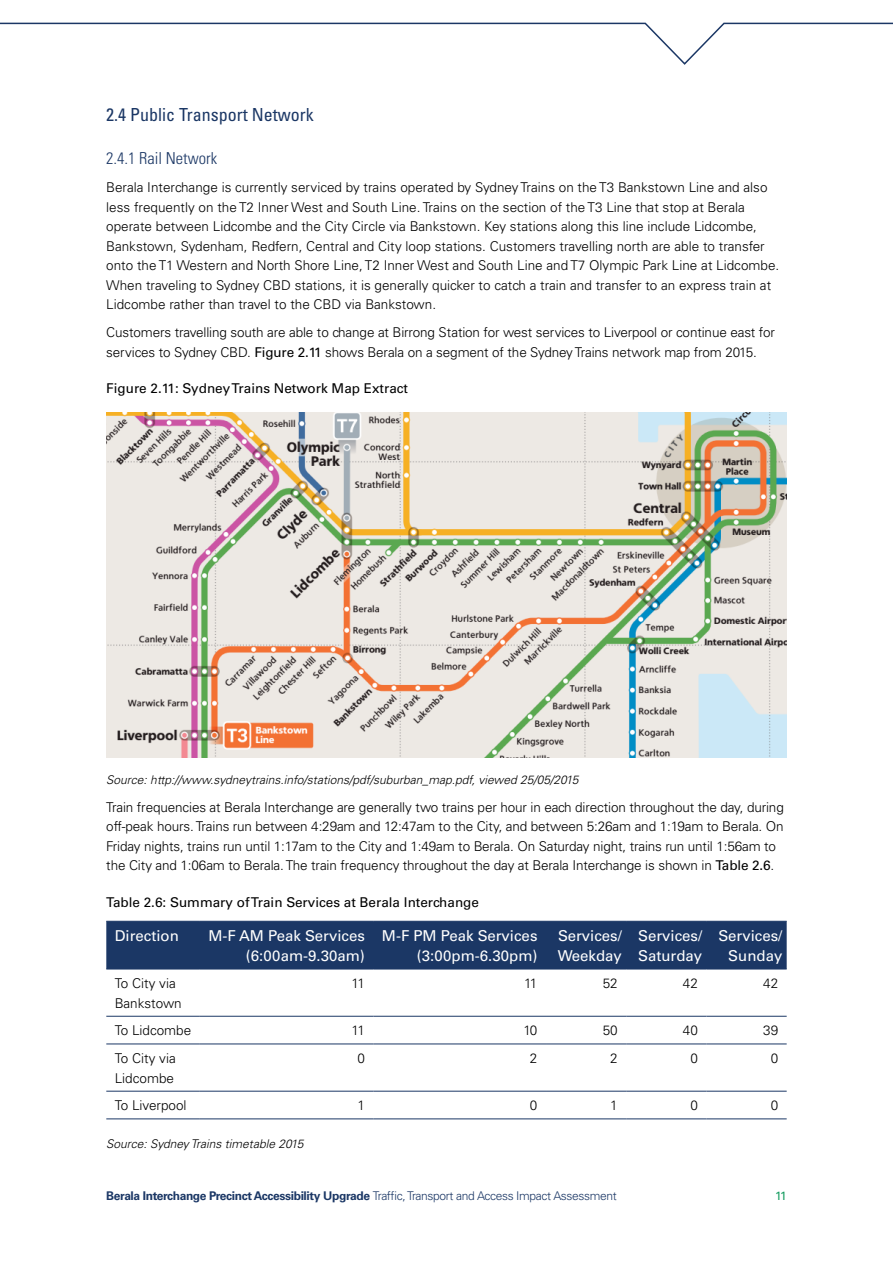
<style>
.page{position:relative;width:893px;height:1263px;background:#fff}
.page>*{position:absolute;margin:0;border:0;box-sizing:border-box;transform-origin:0 0}
.t1{font:condensed 18px "Univers";color:#1b3765}
.t2{font:300 condensed 16.5px "Univers";color:#1b3765}
.table_heading{font:15px/19.5px "Univers";color:#fff;text-align:right}
.TfNSW_body_text{font:300 13.5px/19.5px "Univers";color:#000}
.table_header{font:13.5px "Univers";color:#000}
.TfNSW_body_text-2{font:italic 300 12px "Univers";color:#000}
.t3{font:700 12px "Univers";letter-spacing:-.03em;color:#1b3765}
.t4{font:12px "Univers";color:#159c60}
.s1{font-weight:400}
.s2{font-weight:300}
</style>
<div class="page">
<svg style="left:0;top:22px;width:893px;height:43px"></svg>
<img style="left:106px;top:413px;width:681px;height:345px">
<div style="left:106px;top:922px;width:681px;height:47px;background:#1b3765"></div>
<hr style="left:106px;top:1016px;width:94px;height:1px;background:#1b3765">
<hr style="left:200px;top:1016px;width:173px;height:1px;background:#1b3765">
<hr style="left:373px;top:1016px;width:173px;height:1px;background:#1b3765">
<hr style="left:546px;top:1016px;width:80px;height:1px;background:#1b3765">
<hr style="left:626px;top:1016px;width:80px;height:1px;background:#1b3765">
<hr style="left:706px;top:1016px;width:81px;height:1px;background:#1b3765">
<hr style="left:106px;top:1044px;width:94px;height:1px;background:#1b3765">
<hr style="left:200px;top:1044px;width:173px;height:1px;background:#1b3765">
<hr style="left:373px;top:1044px;width:173px;height:1px;background:#1b3765">
<hr style="left:546px;top:1044px;width:80px;height:1px;background:#1b3765">
<hr style="left:626px;top:1044px;width:80px;height:1px;background:#1b3765">
<hr style="left:706px;top:1044px;width:81px;height:1px;background:#1b3765">
<hr style="left:106px;top:1091px;width:94px;height:1px;background:#1b3765">
<hr style="left:200px;top:1091px;width:173px;height:1px;background:#1b3765">
<hr style="left:373px;top:1091px;width:173px;height:1px;background:#1b3765">
<hr style="left:546px;top:1091px;width:80px;height:1px;background:#1b3765">
<hr style="left:626px;top:1091px;width:80px;height:1px;background:#1b3765">
<hr style="left:706px;top:1091px;width:81px;height:1px;background:#1b3765">
<hr style="left:106px;top:1118px;width:94px;height:1px;background:#1b3765">
<hr style="left:200px;top:1118px;width:173px;height:1px;background:#1b3765">
<hr style="left:373px;top:1118px;width:173px;height:1px;background:#1b3765">
<hr style="left:546px;top:1118px;width:80px;height:1px;background:#1b3765">
<hr style="left:626px;top:1118px;width:80px;height:1px;background:#1b3765">
<hr style="left:706px;top:1118px;width:81px;height:1px;background:#1b3765">
<hr style="left:106px;top:921px;width:94px;height:1px;background:#1b3765">
<hr style="left:200px;top:921px;width:173px;height:1px;background:#1b3765">
<hr style="left:373px;top:921px;width:173px;height:1px;background:#1b3765">
<hr style="left:546px;top:921px;width:80px;height:1px;background:#1b3765">
<hr style="left:626px;top:921px;width:80px;height:1px;background:#1b3765">
<hr style="left:706px;top:921px;width:81px;height:1px;background:#1b3765">
<hr style="left:106px;top:969px;width:94px;height:1px;background:#1b3765">
<hr style="left:200px;top:969px;width:173px;height:1px;background:#1b3765">
<hr style="left:373px;top:969px;width:173px;height:1px;background:#1b3765">
<hr style="left:546px;top:969px;width:80px;height:1px;background:#1b3765">
<hr style="left:626px;top:969px;width:80px;height:1px;background:#1b3765">
<hr style="left:706px;top:969px;width:81px;height:1px;background:#1b3765">
<h3 class="t1" style="left:106px;top:103px;width:209px">2.4 Public Transport Network</h3>
<h4 class="t2" style="left:106px;top:149px;width:112px">2.4.1 Rail Network</h4>
<p class="TfNSW_body_text" style="left:106px;top:178px;width:674px">Berala Interchange is currently serviced by trains operated by Sydney Trains on the T3 Bankstown Line and also less frequently on the T2 Inner West and South Line. Trains on the section of the T3 Line that stop at Berala operate between Lidcombe and the City Circle via Bankstown. Key stations along this line include Lidcombe, Bankstown, Sydenham, Redfern, Central and City loop stations. Customers travelling north are able to transfer onto the T1 Western and North Shore Line, T2 Inner West and South Line and T7 Olympic Park Line at Lidcombe.<br>When traveling to Sydney CBD stations, it is generally quicker to catch a train and transfer to an express train at Lidcombe rather than travel to the CBD via Bankstown.</p>
<p class="TfNSW_body_text" style="left:106px;top:323px;width:670px">Customers travelling south are able to change at Birrong Station for west services to Liverpool or continue east for services to Sydney CBD. <span class="s1">Figure 2.11</span> shows Berala on a segment of the Sydney Trains network map from 2015.</p>
<p class="table_header" style="left:106px;top:381px;width:303px">Figure 2.11: Sydney Trains Network Map Extract</p>
<p class="TfNSW_body_text-2" style="left:106px;top:772px;width:477px">Source:http://www.sydneytrains.info/stations/pdf/suburban_map.pdf,viewed 25/05/2015</p>
<p class="TfNSW_body_text" style="left:106px;top:797px;width:679px">Train frequencies at Berala Interchange are generally two trains per hour in each direction throughout the day, during off-peak hours. Trains run between 4:29am and 12:47am to the City, and between 5:26am and 1:19am to Berala. On Friday nights, trains run until 1:17am to the City and 1:49am to Berala. On Saturday night, trains run until 1:56am to the City and 1:06am to Berala. The train frequency throughout the day at Berala Interchange is shown in <span class="s1">Table 2.6</span>.</p>
<p class="table_header" style="left:106px;top:894px;width:374px">Table 2.6: Summary of Train Services at Berala Interchange</p>
<p class="table_heading" style="left:115px;top:926px;width:66px">Direction</p>
<p class="table_heading" style="left:208px;top:926px;width:158px">M-F AM Peak Services (6:00am-9.30am)</p>
<p class="table_heading" style="left:382px;top:926px;width:157px">M-F PM Peak Services (3:00pm-6.30pm)</p>
<p class="table_heading" style="left:558px;top:926px;width:66px;text-align:left">Services/<br>Weekday</p>
<p class="table_heading" style="left:638px;top:926px;width:65px;text-align:left">Services/<br>Saturday</p>
<p class="table_heading" style="left:718px;top:926px;width:65px">Services/<br>Sunday</p>
<p class="TfNSW_body_text" style="left:115px;top:974px;width:68px">To City via<br>Bankstown</p>
<p class="TfNSW_body_text" style="left:351px;top:974px;width:15px">11</p>
<p class="TfNSW_body_text" style="left:524px;top:974px;width:15px">11</p>
<p class="TfNSW_body_text" style="left:603px;top:974px;width:17px">52</p>
<p class="TfNSW_body_text" style="left:683px;top:974px;width:17px">42</p>
<p class="TfNSW_body_text" style="left:763px;top:974px;width:17px">42</p>
<p class="TfNSW_body_text" style="left:115px;top:1021px;width:78px">To Lidcombe</p>
<p class="TfNSW_body_text" style="left:351px;top:1021px;width:15px">11</p>
<p class="TfNSW_body_text" style="left:523px;top:1021px;width:15px">10</p>
<p class="TfNSW_body_text" style="left:603px;top:1021px;width:17px">50</p>
<p class="TfNSW_body_text" style="left:683px;top:1021px;width:17px">40</p>
<p class="TfNSW_body_text" style="left:763px;top:1021px;width:17px">39</p>
<p class="TfNSW_body_text" style="left:115px;top:1049px;width:62px">To City via<br>Lidcombe</p>
<p class="TfNSW_body_text" style="left:357px;top:1049px;width:9px">0</p>
<p class="TfNSW_body_text" style="left:530px;top:1049px;width:9px">2</p>
<p class="TfNSW_body_text" style="left:610px;top:1049px;width:9px">2</p>
<p class="TfNSW_body_text" style="left:690px;top:1049px;width:9px">0</p>
<p class="TfNSW_body_text" style="left:771px;top:1049px;width:9px">0</p>
<p class="TfNSW_body_text" style="left:115px;top:1096px;width:73px">To Liverpool</p>
<p class="TfNSW_body_text" style="left:357px;top:1096px;width:9px">1</p>
<p class="TfNSW_body_text" style="left:530px;top:1096px;width:9px">0</p>
<p class="TfNSW_body_text" style="left:610px;top:1096px;width:9px">1</p>
<p class="TfNSW_body_text" style="left:690px;top:1096px;width:9px">0</p>
<p class="TfNSW_body_text" style="left:771px;top:1096px;width:9px">0</p>
<p class="TfNSW_body_text-2" style="left:106px;top:1136px;width:202px">Source:Sydney Trains timetable 2015</p>
<p class="t3" style="left:106px;top:1189px;width:512px">Berala Interchange Precinct Accessibility Upgrade <span class="s2">Traffic, Transport and Access Impact Assessment</span></p>
<p class="t4" style="left:775px;top:1188px;width:13px">11</p>
</div>
